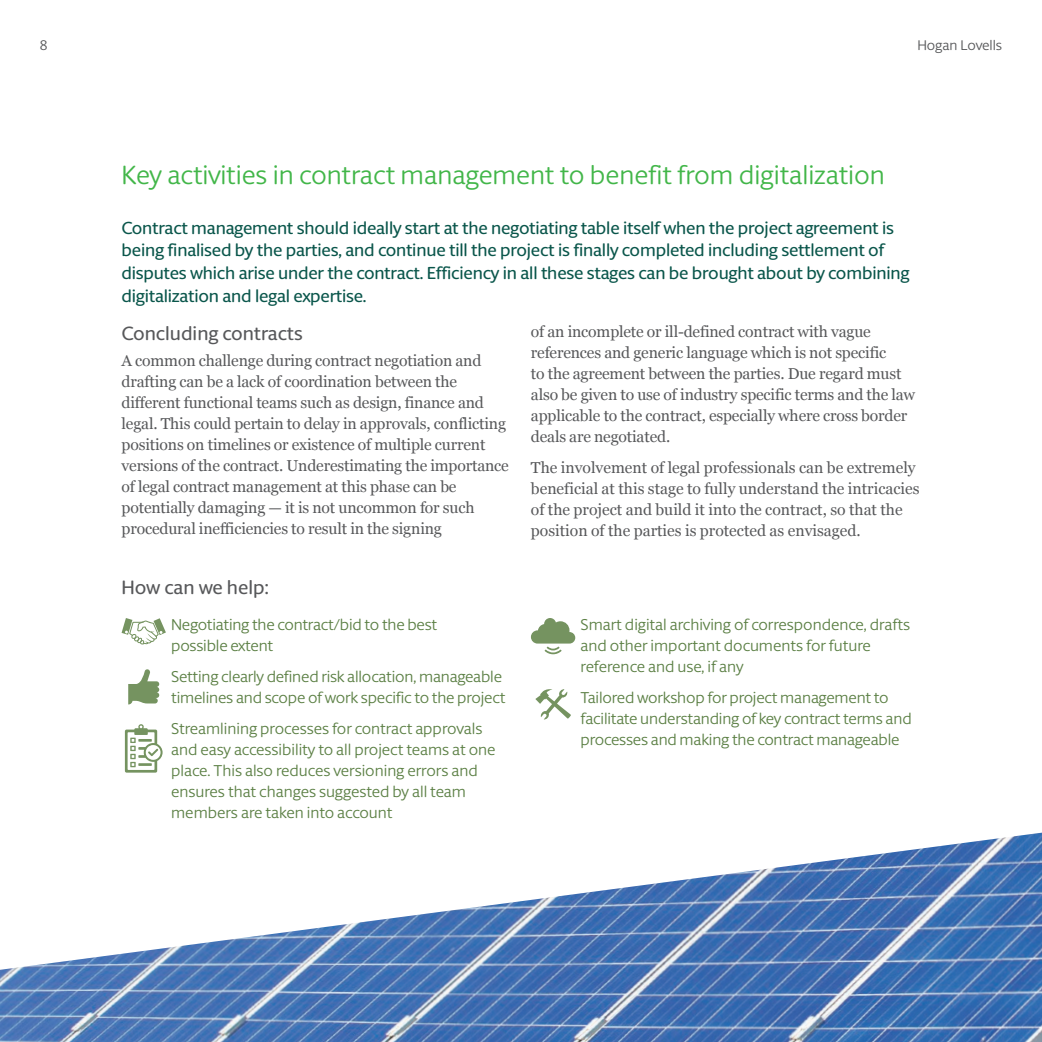
<style>
.page{position:relative;width:1042px;height:1042px;background:#fff}
.page>*{position:absolute;margin:0;border:0;box-sizing:border-box;transform-origin:0 0}
.t1{font:26.25px "Berlingske Sans Round";letter-spacing:-.005em;color:#42b649}
.t2{font:500 19.25px "Berlingske Sans Round";color:#57585a}
.t3{font:500 17.5px/22.8px "Berlingske Sans Round";letter-spacing:-.01em;color:#0a564b}
.t4{font:15.75px/21px "Georgia";letter-spacing:-.01em;color:#57585a}
.t5{font:15.75px/21px "Berlingske Sans Round";letter-spacing:-.01em;color:#5c8045}
.t6{font:14px "Berlingske Sans Round";letter-spacing:-.01em;color:#57585a}
</style>
<div class="page">
<img style="left:0;top:832px;width:1042px;height:210px">
<svg style="left:122px;top:618px;width:44px;height:26px"></svg>
<svg style="left:128px;top:669px;width:31px;height:35px"></svg>
<svg style="left:125px;top:724px;width:38px;height:48px"></svg>
<svg style="left:531px;top:618px;width:44px;height:36px"></svg>
<svg style="left:535px;top:689px;width:36px;height:31px"></svg>
<p class="t6" style="left:40px;top:36px;width:9px">8</p>
<p class="t6" style="left:917px;top:36px;width:86px">Hogan Lovells</p>
<h1 class="t1" style="left:122px;top:157px;width:765px">Key activities in contract management to benefit from digitalization</h1>
<p class="t3" style="left:122px;top:215px;width:789px">Contract management should ideally start at the negotiating table itself when the project agreement is being finalised by the parties, and continue till the project is finally completed including settlement of disputes which arise under the contract. Efficiency in all these stages can be brought about by combining digitalization and legal expertise.</p>
<p class="t2" style="left:122px;top:320px;width:183px">Concluding contracts</p>
<p class="t4" style="left:122px;top:349px;width:389px">A common challenge during contract negotiation and drafting can be a lack of coordination between the different functional teams such as design, finance and legal. This could pertain to delay in approvals, conflicting positions on timelines or existence of multiple current versions of the contract. Underestimating the importance of legal contract management at this phase can be potentially damaging — it is not uncommon for such procedural inefficiencies to result in the signing</p>
<p class="t2" style="left:122px;top:573px;width:149px">How can we help:</p>
<p class="t5" style="left:171px;top:613px;width:268px">Negotiating the contract/bid to the best possible extent</p>
<p class="t5" style="left:171px;top:665px;width:336px">Setting clearly defined risk allocation, manageable timelines and scope of work specific to the project</p>
<p class="t5" style="left:171px;top:717px;width:326px">Streamlining processes for contract approvals and easy accessibility to all project teams at one place. This also reduces versioning errors and ensures that changes suggested by all team members are taken into account</p>
<p class="t4" style="left:531px;top:321px;width:386px">of an incomplete or ill-defined contract with vague references and generic language which is not specific<br>to the agreement between the parties. Due regard must also be given to use of industry specific terms and the law applicable to the contract, especially where cross border deals are negotiated.</p>
<p class="t4" style="left:531px;top:457px;width:390px">The involvement of legal professionals can be extremely beneficial at this stage to fully understand the intricacies of the project and build it into the contract, so that the position of the parties is protected as envisaged.</p>
<p class="t5" style="left:580px;top:613px;width:331px">Smart digital archiving of correspondence, drafts and other important documents for future reference and use, if any</p>
<p class="t5" style="left:580px;top:686px;width:333px">Tailored workshop for project management to facilitate understanding of key contract terms and processes and making the contract manageable</p>
</div>
